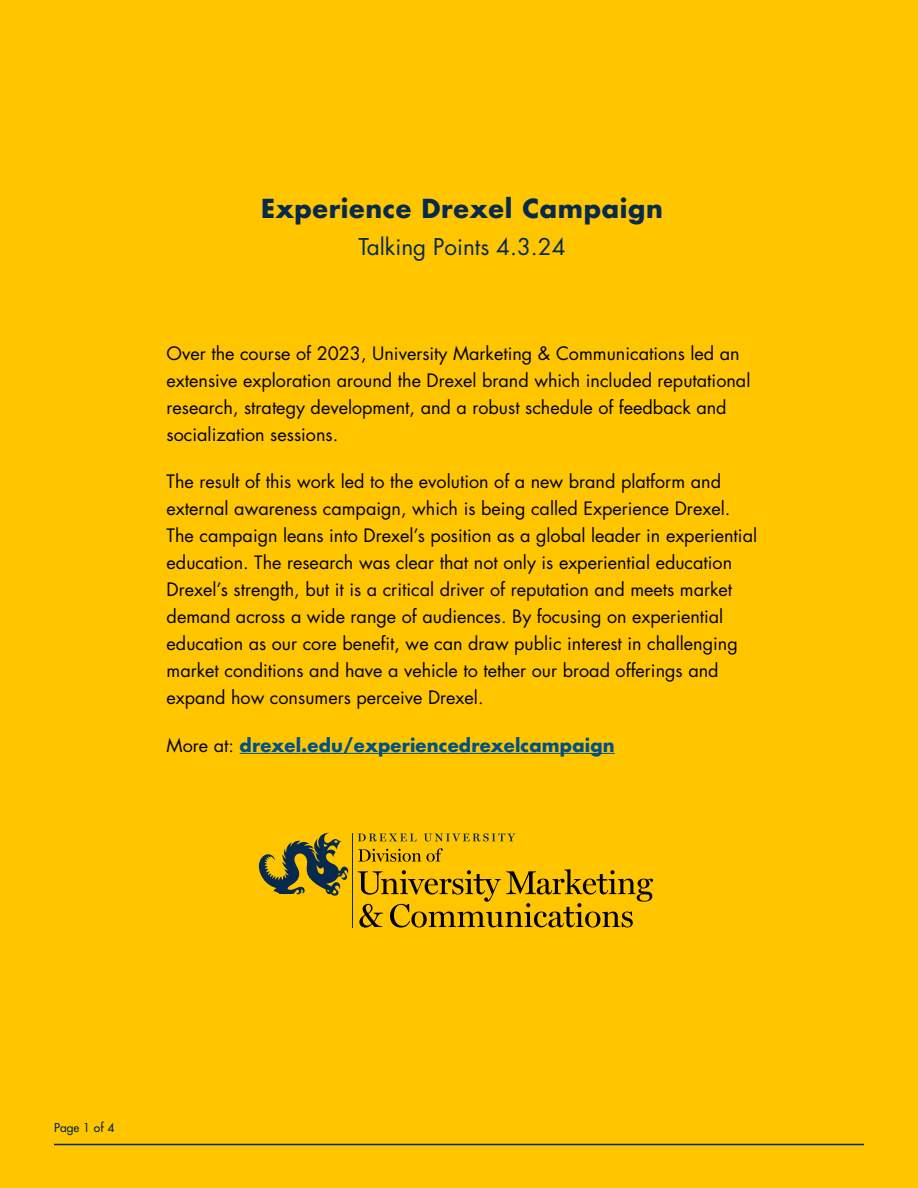
<style>
.page{position:relative;width:918px;height:1188px;background:#ffc600}
.page>*{position:absolute;margin:0;border:0;box-sizing:border-box;transform-origin:0 0}
.t1{font:700 25.5px "Futura Std";letter-spacing:.025em;color:#07294d}
.t2{font:22.5px "Futura Std";color:#07294d}
.t3{font:18px/27px "Futura Std";color:#000}
.t4{font:700 18px "Futura Std";letter-spacing:.01em;color:#005087}
.t5{font:500 12px "Futura Std";letter-spacing:.01em;color:#07294d}
.s1{font-weight:400;color:#000}
</style>
<div class="page">
<hr style="left:54px;top:1144px;width:810px;height:1px;background:#07294d">
<hr style="left:240px;top:753px;width:375px;height:1px;background:#005087">
<svg style="left:358px;top:869px;width:295px;height:59px;background:#cb9d00"></svg>
<svg style="left:358px;top:834px;width:59px;height:7px"></svg>
<svg style="left:424px;top:833px;width:91px;height:8px"></svg>
<svg style="left:358px;top:848px;width:85px;height:14px"></svg>
<hr style="left:352px;top:833px;width:1px;height:95px;background:#07294d">
<svg style="left:259px;top:833px;width:90px;height:64px;background:#99851f"></svg>
<h1 class="t1" style="left:261px;top:191px;width:403px">Experience Drexel Campaign</h1>
<p class="t2" style="left:358px;top:232px;width:209px">Talking Points 4.3.24</p>
<p class="t3" style="left:167px;top:340px;width:585px">Over the course of 2023, University Marketing &amp; Communications led an extensive exploration around the Drexel brand which included reputational research, strategy development, and a robust schedule of feedback and socialization sessions.</p>
<p class="t3" style="left:167px;top:468px;width:592px">The result of this work led to the evolution of a new brand platform and external awareness campaign, which is being called Experience Drexel.<br>The campaign leans into Drexel’s position as a global leader in experiential education. The research was clear that not only is experiential education Drexel’s strength, but it is a critical driver of reputation and meets market demand across a wide range of audiences. By focusing on experiential education as our core benefit, we can draw public interest in challenging market conditions and have a vehicle to tether our broad offerings and expand how consumers perceive Drexel.</p>
<p class="t4" style="left:167px;top:733px;width:450px"><span class="s1">More at:</span> drexel.edu/experiencedrexelcampaign</p>
<p class="t5" style="left:54px;top:1120px;width:62px">Page 1 of 4</p>
</div>
